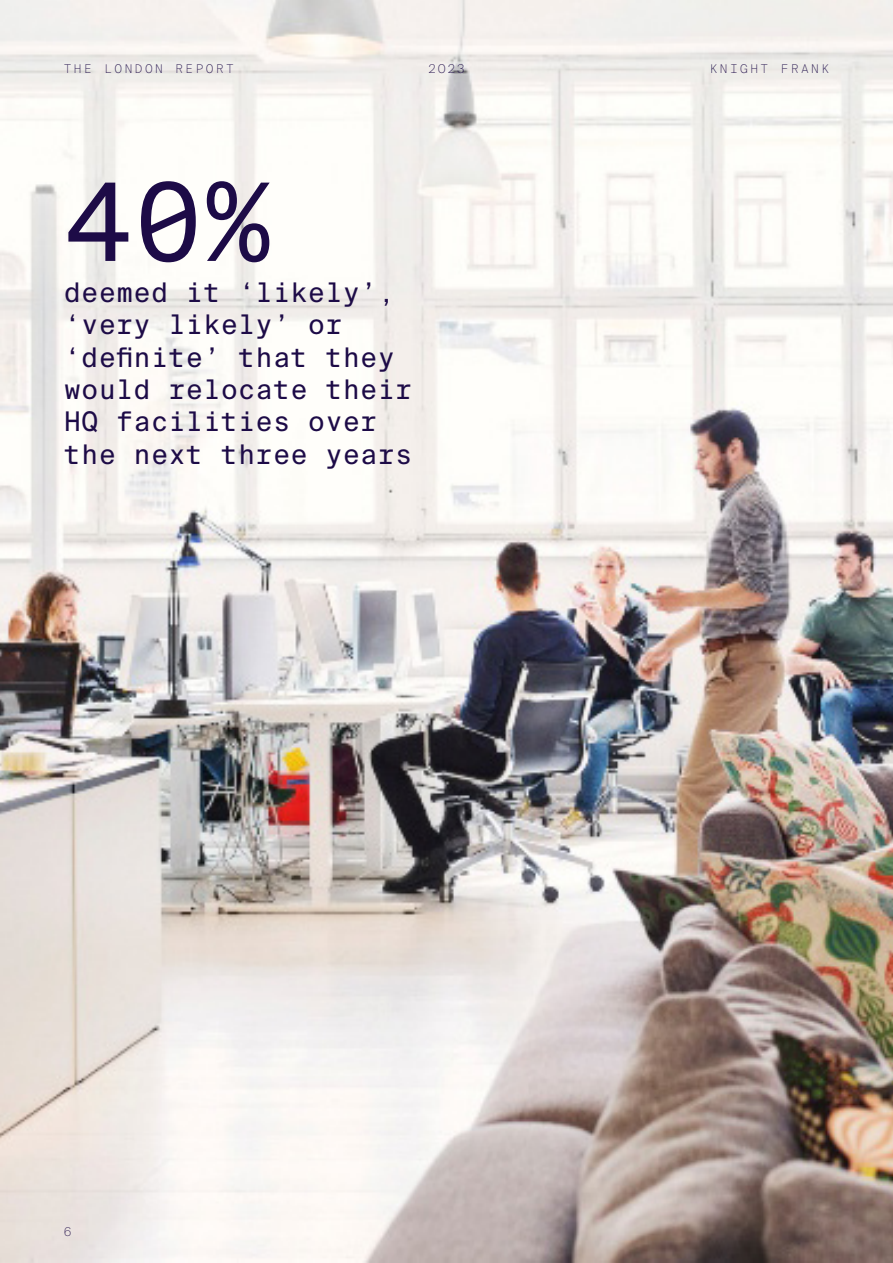
<style>
.page{position:relative;width:893px;height:1263px;background:#fff}
.page>*{position:absolute;margin:0;border:0;box-sizing:border-box;transform-origin:0 0}
.t1{font:108px "Suisse Intl Mono";color:#1d0b47}
.t2{font:27px/32.4px "Suisse Intl Mono";color:#1d0b47}
.t3{font:100 12px "Suisse Intl Mono";letter-spacing:.2em;color:#1d0b47}
.t4{font:100 12px "Suisse Intl";color:#1d0b47}
</style>
<div class="page">
<img style="left:0;top:0;width:893px;height:1263px">
<p class="t3" style="left:64px;top:62px;width:172px">THE LONDON REPORT</p>
<p class="t4" style="left:429px;top:62px;width:37px">2023</p>
<p class="t1" style="left:64px;top:161px;width:211px">40%</p>
<p class="t2" style="left:64px;top:276px;width:350px">deemed it ‘likely’, ‘very likely’ or ‘definite’ that they would relocate their<br>HQ facilities over the next three years</p>
<p class="t3" style="left:710px;top:62px;width:121px">KNIGHT FRANK</p>
<p class="t3" style="left:64px;top:1225px;width:9px">6</p>
</div>
